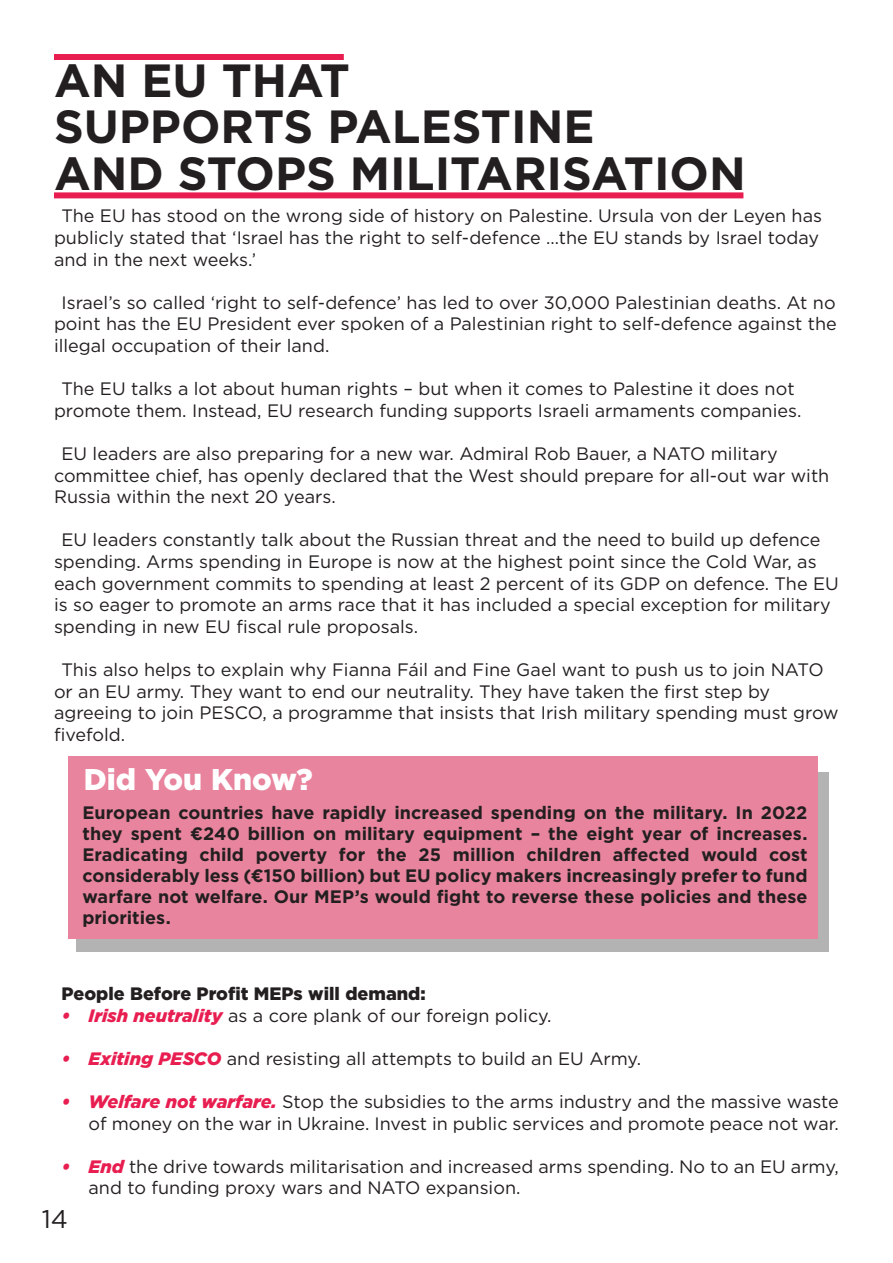
<style>
.page{position:relative;width:893px;height:1263px;background:#fff}
.page>*{position:absolute;margin:0;border:0;box-sizing:border-box;transform-origin:0 0}
.t1{font:700 46.5px "Gotham";color:#231f20}
.Headline{font:900 30px "Gotham";color:#fff}
.t2{font:25.5px "Gotham";color:#231f20}
.PBP_TEXT_STYLE_DEFAULT{font:18px/21.6px "Gotham";color:#231f20}
.Body{font:700 18px/21px "Gotham";color:#231f20;text-align:justify}
.PBP_TEXT_STYLE_DEFAULT-2{font:900 18px "Gotham";color:#231f20}
.s1{font-weight:900;font-style:italic;color:#e81e51}
</style>
<div class="page">
<div style="left:54px;top:54px;width:290px;height:6px;background:#e81e51"></div>
<div style="left:54px;top:192px;width:689px;height:6px;background:#e81e51"></div>
<div style="left:76px;top:772px;width:752px;height:179px;background:#b4b3b3"></div>
<div style="left:68px;top:756px;width:750px;height:183px;background:#e8849d"></div>
<p class="t1" style="left:54px;top:49px;width:297px">AN EU THAT</p>
<p class="t1" style="left:54px;top:96px;width:542px">SUPPORTS PALESTINE</p>
<p class="t1" style="left:54px;top:142px;width:693px">AND STOPS MILITARISATION</p>
<p class="PBP_TEXT_STYLE_DEFAULT" style="left:54px;top:205px;width:770px;text-indent:8px">The EU has stood on the wrong side of history on Palestine. Ursula von der Leyen has publicly stated that ‘Israel has the right to self-defence …the EU stands by Israel today and in the next weeks.’</p>
<p class="PBP_TEXT_STYLE_DEFAULT" style="left:54px;top:291px;width:784px;text-align:justify;text-indent:8px">Israel’s so called ‘right to self-defence’ has led to over 30,000 Palestinian deaths. At no point has the EU President ever spoken of a Palestinian right to self-defence against the illegal occupation of their land.</p>
<p class="PBP_TEXT_STYLE_DEFAULT" style="left:54px;top:378px;width:749px;text-align:center">The EU talks a lot about human rights – but when it comes to Palestine it does not promote them. Instead, EU research funding supports Israeli armaments companies.</p>
<p class="PBP_TEXT_STYLE_DEFAULT" style="left:54px;top:442px;width:777px;text-indent:8px">EU leaders are also preparing for a new war. Admiral Rob Bauer, a NATO military committee chief, has openly declared that the West should prepare for all-out war with<br>Russia within the next 20 years.</p>
<p class="PBP_TEXT_STYLE_DEFAULT" style="left:54px;top:529px;width:786px;text-indent:8px">EU leaders constantly talk about the Russian threat and the need to build up defence spending. Arms spending in Europe is now at the highest point since the Cold War, as each government commits to spending at least 2 percent of its GDP on defence. The EU is so eager to promote an arms race that it has included a special exception for military spending in new EU fiscal rule proposals.</p>
<p class="PBP_TEXT_STYLE_DEFAULT" style="left:54px;top:658px;width:786px;text-indent:8px">This also helps to explain why Fianna Fáil and Fine Gael want to push us to join NATO or an EU army. They want to end our neutrality. They have taken the first step by agreeing to join PESCO, a programme that insists that Irish military spending must grow fivefold.</p>
<p class="Headline" style="left:84px;top:759px;width:230px">Did You Know?</p>
<p class="Body" style="left:82px;top:802px;width:727px">European countries have rapidly increased spending on the military. In 2022 they spent €240 billion on military equipment – the eight year of increases.<br>Eradicating child poverty for the 25 million children affected would cost considerably less (€150 billion) but EU policy makers increasingly prefer to fund warfare not welfare. Our MEP’s would fight to reverse these policies and these priorities.</p>
<p class="PBP_TEXT_STYLE_DEFAULT-2" style="left:62px;top:981px;width:366px">People Before Profit MEPs will demand:</p>
<p class="PBP_TEXT_STYLE_DEFAULT" style="left:62px;top:1004px;width:492px"><span class="s1">• Irish neutrality</span> as a core plank of our foreign policy.</p>
<p class="PBP_TEXT_STYLE_DEFAULT" style="left:62px;top:1047px;width:581px"><span class="s1">• Exiting PESCO</span> and resisting all attempts to build an EU Army.</p>
<p class="PBP_TEXT_STYLE_DEFAULT" style="left:62px;top:1090px;width:779px;text-align:right"><span class="s1">• Welfare not warfare.</span> Stop the subsidies to the arms industry and the massive waste of money on the war in Ukraine. Invest in public services and promote peace not war.</p>
<p class="PBP_TEXT_STYLE_DEFAULT" style="left:88px;top:1155px;width:752px;text-indent:-27px"><span class="s1">• End</span> the drive towards militarisation and increased arms spending. No to an EU army, and to funding proxy wars and NATO expansion.</p>
<p class="t2" style="left:42px;top:1203px;width:28px">14</p>
</div>
